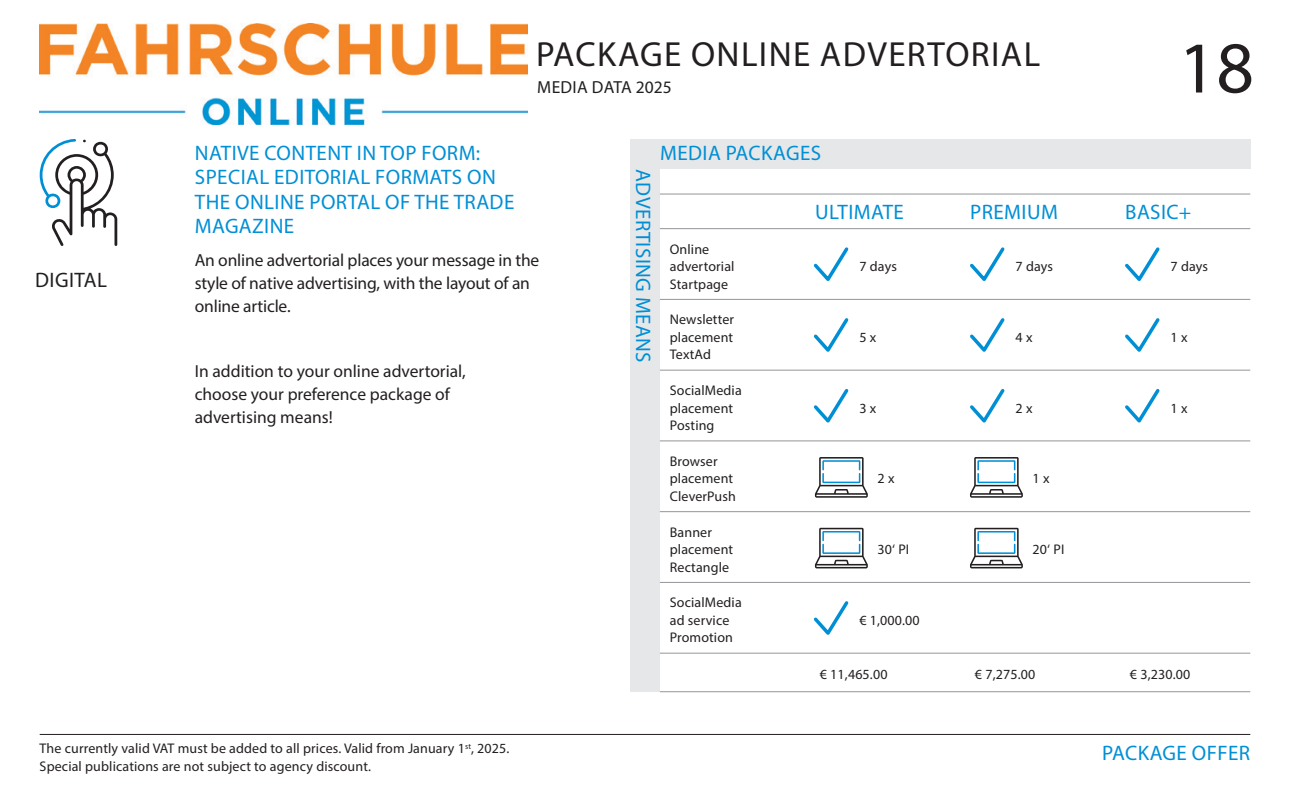
<style>
.page{position:relative;width:1290px;height:794px;background:#fff}
.page>*{position:absolute;margin:0;border:0;box-sizing:border-box;transform-origin:0 0}
.t1{font:73.5px "Myriad Pro";color:#231f20}
.t2{font:35px "Myriad Pro";letter-spacing:.04em;color:#231f20}
.t3{font:21px/24.5px "Myriad Pro";letter-spacing:.02em;color:#008fd5}
.t4{font:21px "Myriad Pro";letter-spacing:.02em;color:#231f20}
.t5{font:17.5px/22.8px "Myriad Pro";letter-spacing:-.01em;color:#231f20}
.t6{font:14px/17.5px "Myriad Pro";letter-spacing:.01em;color:#231f20}
</style>
<div class="page">
<hr style="left:40px;top:734px;width:1210px;height:1px;background:#231f20">
<svg style="left:40px;top:139px;width:77px;height:107px"></svg>
<div style="left:630px;top:139px;width:620px;height:30px;background:#e6e7e9"></div>
<div style="left:630px;top:140px;width:30px;height:552px;background:#e6e7e9"></div>
<hr style="left:660px;top:194px;width:590px;height:1px;background:#939598">
<hr style="left:660px;top:228px;width:590px;height:1px;background:#939598">
<hr style="left:660px;top:299px;width:590px;height:1px;background:#939598">
<hr style="left:660px;top:370px;width:590px;height:1px;background:#939598">
<hr style="left:660px;top:440px;width:590px;height:1px;background:#939598">
<hr style="left:660px;top:511px;width:590px;height:1px;background:#939598">
<hr style="left:660px;top:582px;width:590px;height:1px;background:#939598">
<hr style="left:660px;top:653px;width:590px;height:1px;background:#939598">
<hr style="left:660px;top:691px;width:590px;height:1px;background:#939598">
<svg style="left:813px;top:247px;width:36px;height:34px"></svg>
<svg style="left:814px;top:601px;width:35px;height:34px"></svg>
<svg style="left:970px;top:247px;width:35px;height:34px"></svg>
<svg style="left:1125px;top:247px;width:35px;height:34px"></svg>
<svg style="left:815px;top:457px;width:53px;height:41px"></svg>
<svg style="left:815px;top:528px;width:53px;height:40px"></svg>
<svg style="left:970px;top:457px;width:53px;height:41px"></svg>
<svg style="left:970px;top:528px;width:53px;height:40px"></svg>
<svg style="left:814px;top:318px;width:35px;height:34px"></svg>
<svg style="left:970px;top:318px;width:35px;height:34px"></svg>
<svg style="left:1125px;top:318px;width:35px;height:34px"></svg>
<svg style="left:813px;top:389px;width:36px;height:34px"></svg>
<svg style="left:970px;top:389px;width:35px;height:34px"></svg>
<svg style="left:1125px;top:389px;width:35px;height:34px"></svg>
<img style="left:40px;top:23px;width:488px;height:101px">
<p class="t4" style="left:35px;top:266px;width:73px">DIGITAL</p>
<p class="t2" style="left:536px;top:33px;width:505px">PACKAGE ONLINE ADVERTORIAL</p>
<p class="t5" style="left:537px;top:75px;width:136px">MEDIA DATA 2025</p>
<h1 class="t1" style="left:1178px;top:23px;width:77px">18</h1>
<p class="t3" style="left:195px;top:140px;width:321px">NATIVE CONTENT IN TOP FORM:<br>SPECIAL EDITORIAL FORMATS ON<br>THE ONLINE PORTAL OF THE TRADE<br>MAGAZINE</p>
<p class="t5" style="left:195px;top:249px;width:346px">An online advertorial places your message in the style of native advertising, with the layout of an online article.</p>
<p class="t5" style="left:195px;top:359px;width:273px">In addition to your online advertorial, choose your preference package of advertising means!</p>
<p class="t3" style="left:656px;top:169px;width:195px;rotate:90deg">ADVERTISING MEANS</p>
<p class="t3" style="left:660px;top:140px;width:163px">MEDIA PACKAGES</p>
<p class="t6" style="left:670px;top:240px;width:66px">Online advertorial<br>Startpage</p>
<p class="t6" style="left:670px;top:310px;width:66px">Newsletter</p>
<p class="t6" style="left:670px;top:328px;width:65px">placement<br>TextAd</p>
<p class="t6" style="left:670px;top:381px;width:73px">SocialMedia</p>
<p class="t6" style="left:670px;top:399px;width:65px">placement</p>
<p class="t6" style="left:670px;top:416px;width:46px">Posting</p>
<p class="t6" style="left:670px;top:452px;width:49px">Browser</p>
<p class="t6" style="left:670px;top:469px;width:68px">placement<br>CleverPush</p>
<p class="t6" style="left:670px;top:523px;width:44px">Banner</p>
<p class="t6" style="left:670px;top:540px;width:65px">placement<br>Rectangle</p>
<p class="t6" style="left:670px;top:593px;width:73px">SocialMedia</p>
<p class="t6" style="left:670px;top:611px;width:65px">ad service<br>Promotion</p>
<p class="t3" style="left:815px;top:200px;width:90px">ULTIMATE</p>
<p class="t3" style="left:970px;top:200px;width:89px">PREMIUM</p>
<p class="t3" style="left:1125px;top:200px;width:68px">BASIC+</p>
<p class="t6" style="left:859px;top:257px;width:39px">7 days</p>
<p class="t6" style="left:1015px;top:257px;width:39px">7 days</p>
<p class="t6" style="left:1170px;top:257px;width:39px">7 days</p>
<p class="t6" style="left:859px;top:328px;width:18px">5 x</p>
<p class="t6" style="left:1015px;top:328px;width:18px">4 x</p>
<p class="t6" style="left:1170px;top:328px;width:18px">1 x</p>
<p class="t6" style="left:859px;top:399px;width:18px">3 x</p>
<p class="t6" style="left:1015px;top:399px;width:18px">2 x</p>
<p class="t6" style="left:1170px;top:399px;width:18px">1 x</p>
<p class="t6" style="left:877px;top:469px;width:18px">2 x</p>
<p class="t6" style="left:877px;top:540px;width:33px">30‘ PI</p>
<p class="t6" style="left:859px;top:611px;width:62px">€ 1,000.00</p>
<p class="t6" style="left:1032px;top:469px;width:18px">1 x</p>
<p class="t6" style="left:1032px;top:540px;width:33px">20‘ PI</p>
<p class="t6" style="left:820px;top:665px;width:69px">€ 11,465.00</p>
<p class="t6" style="left:975px;top:665px;width:62px">€ 7,275.00</p>
<p class="t6" style="left:1130px;top:665px;width:62px">€ 3,230.00</p>
<p class="t6" style="left:40px;top:739px;width:471px">The currently valid VAT must be added to all prices. Valid from January 1<sup>st</sup>, 2025.<br>Special publications are not subject to agency discount.</p>
<p class="t3" style="left:1102px;top:741px;width:149px">PACKAGE OFFER</p>
</div>
